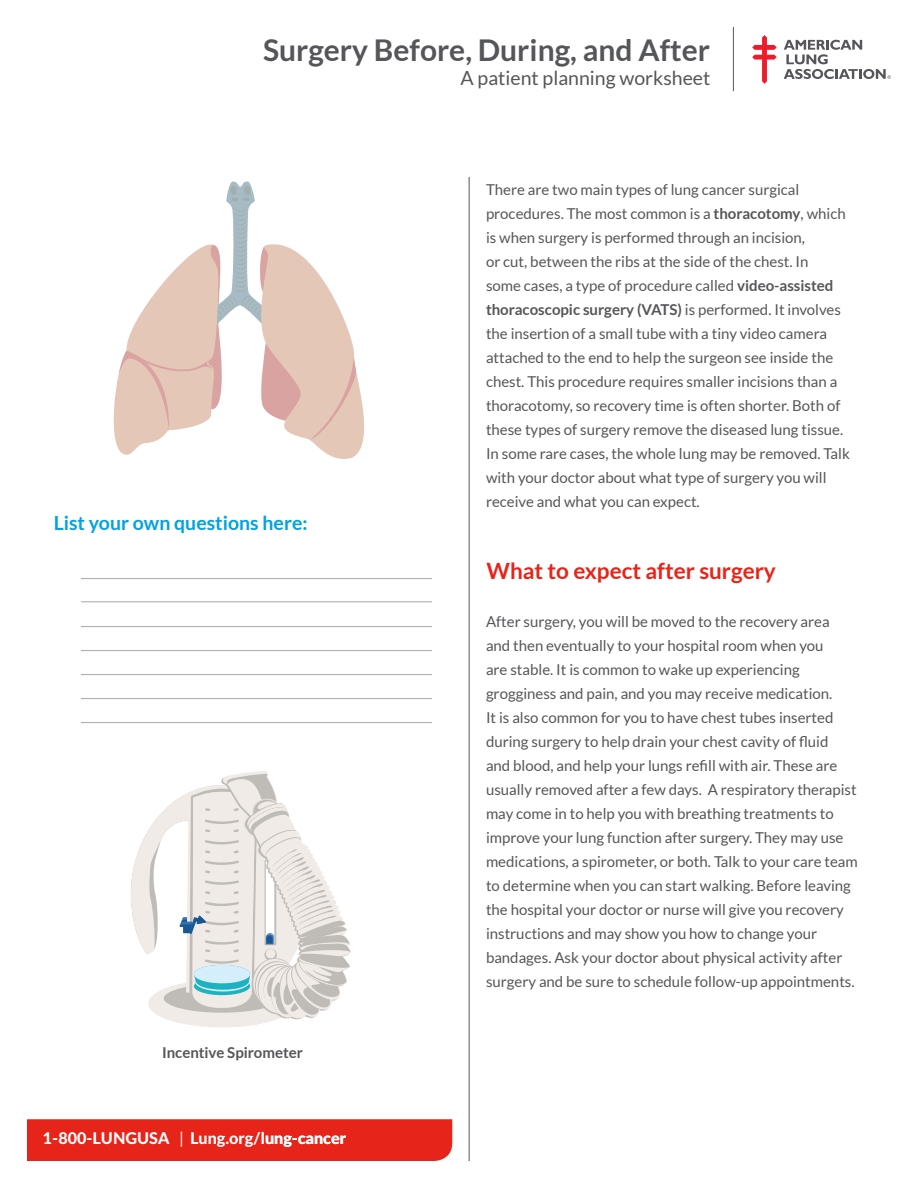
<style>
.page{position:relative;width:918px;height:1188px;background:#fff}
.page>*{position:absolute;margin:0;border:0;box-sizing:border-box;transform-origin:0 0}
.t1{font:700 30px "Lato";color:#555659}
.t2{font:700 22.5px "Lato";color:#e72419}
.t3{font:19.5px "Lato";color:#555659}
.t4{font:700 19.5px "Lato";color:#00a2df}
.t5{font:800 16.2px "Lato";color:#fff}
.Body_Text{font:15px/24px "Lato";color:#555659}
.Captions{font:700 15px "Lato";letter-spacing:-.005em;color:#555659}
.s1{font-weight:400}
.s2{font-weight:700}
</style>
<div class="page">
<svg style="left:784px;top:40px;width:107px;height:39px"></svg>
<svg style="left:752px;top:35px;width:25px;height:49px"></svg>
<hr style="left:733px;top:27px;width:1px;height:64px;background:#555659">
<div style="left:27px;top:1119px;width:425px;height:42px;background:#e72419"></div>
<svg style="left:113px;top:181px;width:252px;height:278px"></svg>
<hr style="left:81px;top:578px;width:351px;height:1px;background:#a3a9ad">
<hr style="left:81px;top:601px;width:351px;height:1px;background:#a3a9ad">
<hr style="left:81px;top:626px;width:351px;height:1px;background:#a3a9ad">
<hr style="left:81px;top:650px;width:351px;height:1px;background:#a3a9ad">
<hr style="left:81px;top:674px;width:351px;height:1px;background:#a3a9ad">
<hr style="left:81px;top:698px;width:351px;height:1px;background:#a3a9ad">
<hr style="left:81px;top:722px;width:351px;height:1px;background:#a3a9ad">
<hr style="left:469px;top:177px;width:1px;height:984px;background:#555659">
<svg style="left:130px;top:771px;width:221px;height:256px"></svg>
<h1 class="t1" style="left:263px;top:33px;width:448px">Surgery Before, During, and After</h1>
<h3 class="t3" style="left:461px;top:67px;width:251px">A patient planning worksheet</h3>
<h2 class="t4" style="left:54px;top:512px;width:255px">List your own questions here:</h2>
<p class="Captions" style="left:162px;top:1044px;width:142px">Incentive Spirometer</p>
<p class="t5" style="left:43px;top:1127px;width:304px">1-800-LUNGUSA <span class="s1">|</span> Lung.org/lung-cancer</p>
<p class="Body_Text" style="left:486px;top:178px;width:365px">There are two main types of lung cancer surgical procedures. The most common is a <span class="s2">thoracotomy</span>, which is when surgery is performed through an incision,<br>or cut, between the ribs at the side of the chest. In<br>some cases, a type of procedure called <span class="s2">video-assisted thoracoscopic surgery (VATS)</span> is performed. It involves the insertion of a small tube with a tiny video camera attached to the end to help the surgeon see inside the chest. This procedure requires smaller incisions than a thoracotomy, so recovery time is often shorter. Both of these types of surgery remove the diseased lung tissue.<br>In some rare cases, the whole lung may be removed. Talk with your doctor about what type of surgery you will receive and what you can expect.</p>
<h1 class="t2" style="left:486px;top:558px;width:291px">What to expect after surgery</h1>
<p class="Body_Text" style="left:486px;top:610px;width:373px">After surgery, you will be moved to the recovery area<br>and then eventually to your hospital room when you<br>are stable. It is common to wake up experiencing grogginess and pain, and you may receive medication.<br>It is also common for you to have chest tubes inserted during surgery to help drain your chest cavity of fluid<br>and blood, and help your lungs refill with air. These are usually removed after a few days. A respiratory therapist may come in to help you with breathing treatments to improve your lung function after surgery. They may use medications, a spirometer, or both. Talk to your care team to determine when you can start walking. Before leaving the hospital your doctor or nurse will give you recovery instructions and may show you how to change your bandages. Ask your doctor about physical activity after surgery and be sure to schedule follow-up appointments.</p>
</div>
